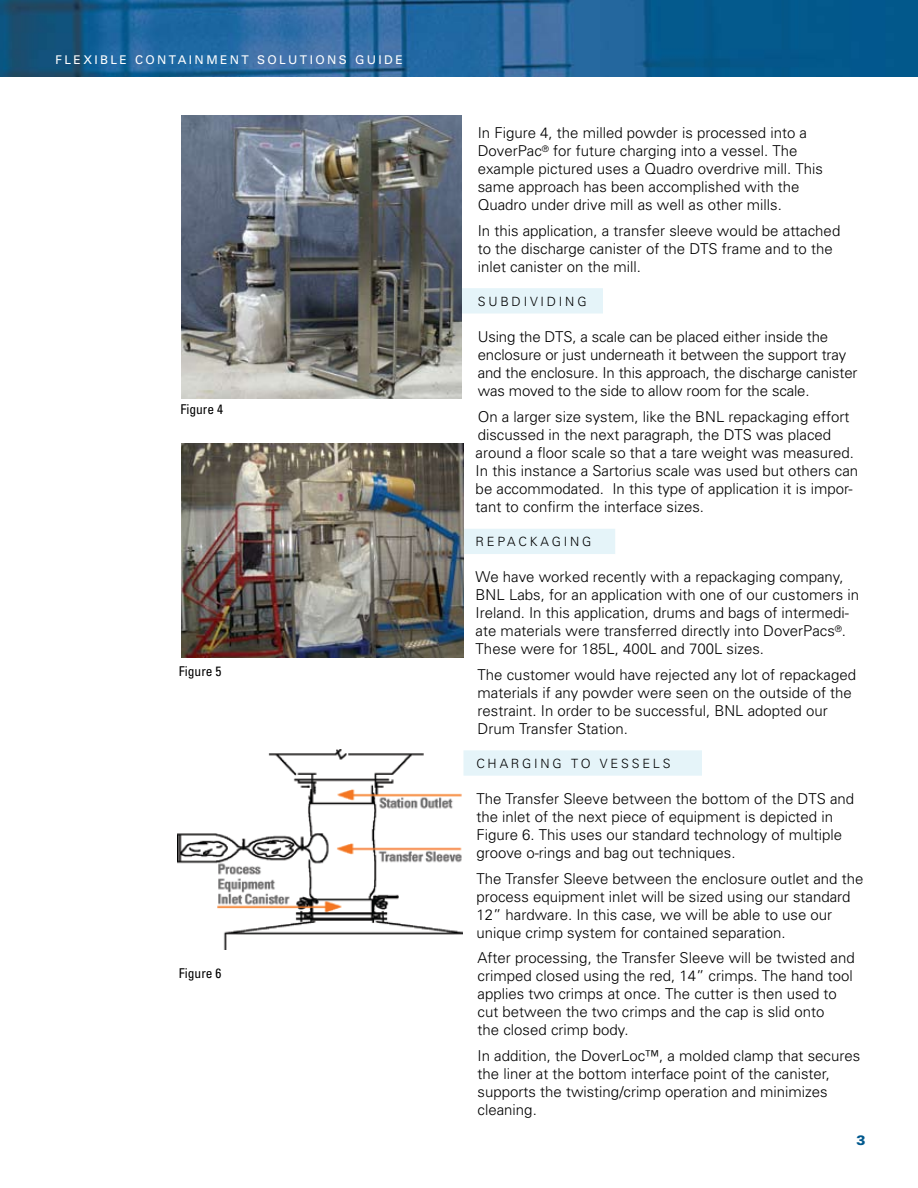
<style>
.page{position:relative;width:918px;height:1188px;background:#fff}
.page>*{position:absolute;margin:0;border:0;box-sizing:border-box;transform-origin:0 0}
.t1{font:300 15px/18px "Univers";color:#000}
.t2{font:condensed 13.5px "Univers";color:#000}
.t3{font:900 13.5px "Univers";color:#00588d}
.t4{font:300 12.75px "Univers";letter-spacing:.22em;color:#000}
.t5{font:12px "Univers";letter-spacing:.2em;color:#fff}
</style>
<div class="page">
<img style="left:0;top:0;width:918px;height:76px">
<div style="left:452px;top:288px;width:151px;height:26px;background:#e5f4f9;border:2px solid #e5f4f9"></div>
<div style="left:464px;top:529px;width:151px;height:25px;background:#e5f4f9"></div>
<div style="left:464px;top:750px;width:238px;height:26px;background:#e5f4f9"></div>
<img style="left:181px;top:443px;width:283px;height:214px">
<img style="left:178px;top:749px;width:285px;height:201px">
<img style="left:181px;top:115px;width:280px;height:283px">
<p class="t5" style="left:56px;top:52px;width:19px">FLEXIBLE</p>
<p class="t5" style="left:135px;top:52px;width:269px">CONTAINMENT SOLUTIONS GUID E</p>
<p class="t2" style="left:180px;top:400px;width:44px">Figure 4</p>
<p class="t2" style="left:179px;top:663px;width:44px">Figure 5</p>
<p class="t2" style="left:179px;top:965px;width:44px">Figure 6</p>
<p class="t1" style="left:478px;top:123px;width:347px">I n Figure 4, the milled powder is processed into a DoverPac<sup>®</sup> for future charging into a vessel. The example pictured uses a Quadro overdrive mill. This same approach has been accomplished with the Quadro under drive mill as well as other mills.</p>
<p class="t1" style="left:478px;top:221px;width:364px">I n this application, a transfer sleeve would be attached to the discharge canister of the DTS frame and to the inlet canister on the mill.</p>
<p class="t4" style="left:478px;top:294px;width:108px">Subd ivid ing</p>
<p class="t1" style="left:478px;top:327px;width:381px">Using the DTS, a scale can be placed either inside the enclosure or just underneath it between the support tray and the enclosure. I n this approach, the discharge canister was moved to the side to allow room for the scale.</p>
<p class="t1" style="left:476px;top:407px;width:384px">On a larger size system, like the BNL repackaging effort discussed in the next paragraph, the DTS was placed around a floor scale so that a tare weight was measured.<br>I n this instance a Sartorius scale was used but others can be accommodated. I n this type of application it is impor&shy;tant to confirm the interface sizes.</p>
<p class="t4" style="left:476px;top:534px;width:33px">Repac</p>
<p class="t4" style="left:530px;top:534px;width:61px">kag ing</p>
<p class="t1" style="left:476px;top:567px;width:385px">We have worked recently with a repackaging company, BNL Labs, for an application with one of our customers in I reland. I n this application, drums and bags of intermedi&shy;ate materials were transferred directly into DoverPacs<sup>®</sup>.<br>These were for 185L, 400L and 700L sizes.</p>
<p class="t1" style="left:478px;top:665px;width:380px">The customer would have rejected any lot of repackaged materials if any powder were seen on the outside of the restraint. I n order to be successful, BNL adopted our Drum Transfer Station.</p>
<p class="t4" style="left:476px;top:756px;width:106px">Cha rg ing to</p>
<p class="t4" style="left:600px;top:756px;width:71px">vess els</p>
<p class="t1" style="left:476px;top:789px;width:379px">The Transfer Sleeve between the bottom of the DTS and the inlet of the next piece of equipment is depicted in Figure 6. This uses our standard technology of multiple groove o-rings and bag out techniques.</p>
<p class="t1" style="left:476px;top:869px;width:389px">The Transfer Sleeve between the enclosure outlet and the process equipment inlet will be sized using our standard 12” hardware. I n this case, we will be able to use our unique crimp system for contained separation.</p>
<p class="t1" style="left:478px;top:948px;width:379px">After processing, the Transfer Sleeve will be twisted and crimped closed using the red, 14” crimps. The hand tool applies two crimps at once. The cutter is then used to cut between the two crimps and the cap is slid onto<br>the closed crimp body.</p>
<p class="t1" style="left:478px;top:1046px;width:384px">I n addition, the DoverLoc™, a molded clamp that secures the liner at the bottom interface point of the canister, supports the twisting/crimp operation and minimizes cleaning.</p>
<p class="t3" style="left:856px;top:1131px;width:11px">3</p>
</div>
